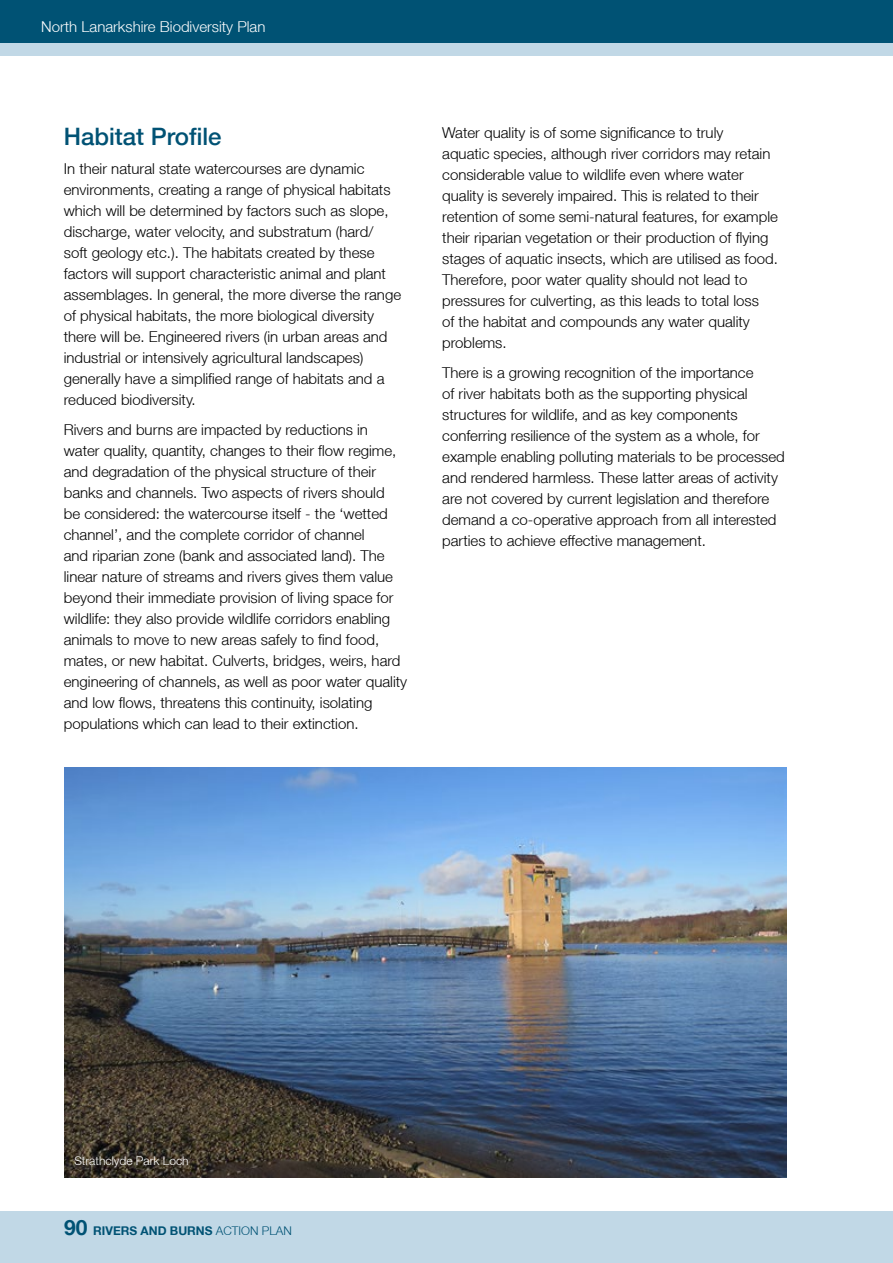
<style>
.page{position:relative;width:893px;height:1263px;background:#fff}
.page>*{position:absolute;margin:0;border:0;box-sizing:border-box;transform-origin:0 0}
.t1{font:500 24px "Helvetica Neue LT";color:#005274}
.body_text{font:300 15px/21px "Helvetica Neue LT";color:#000}
.t2{font:300 15px "Helvetica Neue LT";color:#fff}
.t3{font:700 12px "Helvetica Neue LT";color:#005274}
.t4{font:300 12px "Helvetica Neue LT";color:#fff}
.s1{font-size:21px}
.s2{font-weight:300}
</style>
<div class="page">
<div style="left:0;top:0;width:893px;height:55px;background:#c1d8e6"></div>
<div style="left:0;top:0;width:893px;height:43px;background:#005274"></div>
<div style="left:0;top:1212px;width:893px;height:51px;background:#c1d8e6"></div>
<img style="left:64px;top:767px;width:723px;height:411px">
<p class="t2" style="left:41px;top:17px;width:226px">North Lanarkshire Biodiversity Plan</p>
<h1 class="t1" style="left:64px;top:122px;width:159px">Habitat Profile</h1>
<p class="body_text" style="left:64px;top:158px;width:339px">In their natural state watercourses are dynamic environments, creating a range of physical habitats which will be determined by factors such as slope, discharge, water velocity, and substratum (hard/<br>soft geology etc.). The habitats created by these factors will support characteristic animal and plant assemblages. In general, the more diverse the range of physical habitats, the more biological diversity there will be. Engineered rivers (in urban areas and industrial or intensively agricultural landscapes) generally have a simplified range of habitats and a reduced biodiversity.</p>
<p class="body_text" style="left:64px;top:419px;width:345px">Rivers and burns are impacted by reductions in water quality, quantity, changes to their flow regime, and degradation of the physical structure of their banks and channels. Two aspects of rivers should<br>be considered: the watercourse itself - the ‘wetted channel’, and the complete corridor of channel<br>and riparian zone (bank and associated land). The linear nature of streams and rivers gives them value beyond their immediate provision of living space for wildlife: they also provide wildlife corridors enabling animals to move to new areas safely to find food, mates, or new habitat. Culverts, bridges, weirs, hard engineering of channels, as well as poor water quality and low flows, threatens this continuity, isolating populations which can lead to their extinction.</p>
<p class="body_text" style="left:442px;top:122px;width:337px">Water quality is of some significance to truly<br>aquatic species, although river corridors may retain considerable value to wildlife even where water quality is severely impaired. This is related to their retention of some semi-natural features, for example their riparian vegetation or their production of flying stages of aquatic insects, which are utilised as food.<br>Therefore, poor water quality should not lead to pressures for culverting, as this leads to total loss<br>of the habitat and compounds any water quality problems.</p>
<p class="body_text" style="left:442px;top:362px;width:344px">There is a growing recognition of the importance<br>of river habitats both as the supporting physical structures for wildlife, and as key components conferring resilience of the system as a whole, for example enabling polluting materials to be processed and rendered harmless. These latter areas of activity are not covered by current legislation and therefore demand a co-operative approach from all interested parties to achieve effective management.</p>
<p class="t4" style="left:74px;top:1153px;width:116px">Strathclyde Park Loch</p>
<p class="t3" style="left:64px;top:1224px;width:229px"><span class="s1">90</span> RIVERS AND BURNS <span class="s2">ACTION PLAN</span></p>
</div>
